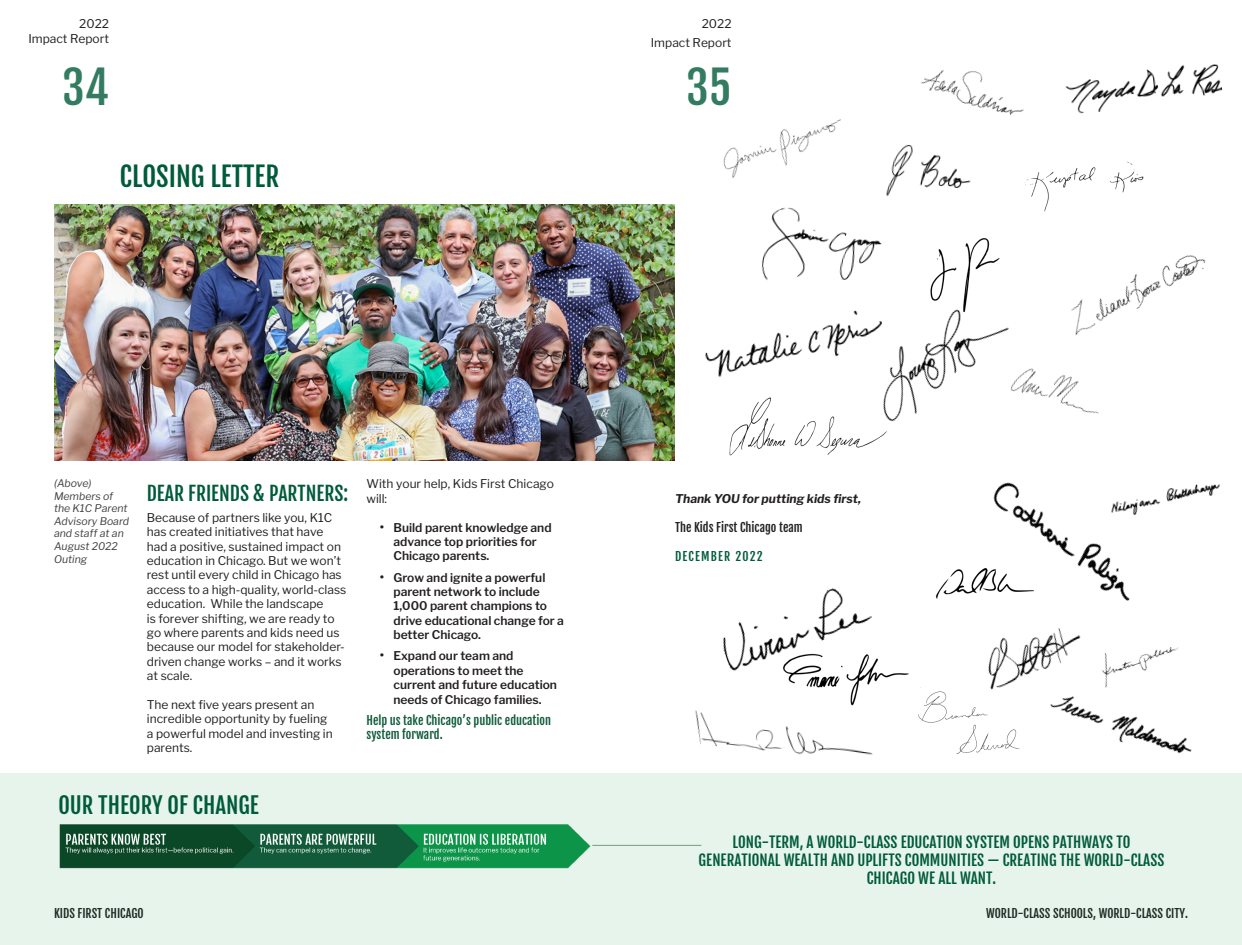
<style>
.page{position:relative;width:1242px;height:945px;background:#fff}
.page>*{position:absolute;margin:0;border:0;box-sizing:border-box;transform-origin:0 0}
.t1{font:45px "Fjalla One";color:#337c61}
.t2{font:27px "Fjalla One";color:#005b3a}
.t3{font:22.5px "Fjalla One";color:#005b3a}
.t4{font:19.5px "Fjalla One";color:#005b3a}
.t5{font:15px/18px "Fjalla One";color:#005b3a;text-align:center}
.t6{font:12px/14.4px "Libre Franklin";color:#231f20}
.t7{font:600 12px/14.4px "Libre Franklin";color:#231f20}
.t8{font:12px "Fjalla One";color:#231f20}
.t9{font:12px/14.4px "Fjalla One";color:#0e5a3a}
.t10{font:italic 700 12px "Libre Franklin";color:#231f20}
.t11{font:12px "Fjalla One";letter-spacing:.1em;color:#005b3a}
.t12{font:italic 10.5px/12.6px "Libre Franklin";color:#414042}
.s1{font-size:13.5px}
</style>
<div class="page">
<img style="left:54px;top:205px;width:621px;height:256px">
<div style="left:0;top:773px;width:1242px;height:172px;background:#e6f4ec"></div>
<img style="left:59px;top:824px;width:537px;height:45px">
<hr style="left:592px;top:845px;width:109px;height:1px;background:#779a7c">
<img style="left:705px;top:323px;width:143px;height:54px">
<img style="left:935px;top:576px;width:16px;height:23px">
<img style="left:695px;top:710px;width:178px;height:45px">
<img style="left:1104px;top:649px;width:74px;height:21px">
<img style="left:723px;top:588px;width:149px;height:83px">
<img style="left:1033px;top:369px;width:66px;height:45px">
<img style="left:918px;top:687px;width:102px;height:67px">
<img style="left:951px;top:482px;width:228px;height:167px">
<img style="left:781px;top:636px;width:128px;height:87px">
<img style="left:971px;top:601px;width:122px;height:101px">
<img style="left:891px;top:145px;width:80px;height:44px">
<img style="left:723px;top:119px;width:118px;height:59px">
<img style="left:937px;top:238px;width:63px;height:38px">
<img style="left:1024px;top:169px;width:120px;height:43px">
<img style="left:848px;top:276px;width:185px;height:146px">
<img style="left:761px;top:181px;width:156px;height:138px">
<img style="left:1046px;top:211px;width:160px;height:159px">
<img style="left:906px;top:70px;width:118px;height:81px">
<img style="left:1065px;top:64px;width:158px;height:105px">
<img style="left:1102px;top:482px;width:118px;height:69px">
<img style="left:1043px;top:670px;width:149px;height:84px">
<img style="left:729px;top:396px;width:158px;height:60px">
<p class="t6" style="left:28px;top:17px;width:82px;text-align:right">2022<br>Impact Report</p>
<h1 class="t1" style="left:62px;top:59px;width:48px">34</h1>
<p class="t2" style="left:120px;top:159px;width:161px">CLOSING LETTER</p>
<p class="t6" style="left:651px;top:15px;width:82px;line-height:18.9px;text-align:right">2022<br>Impact Report</p>
<h1 class="t1" style="left:686px;top:59px;width:47px">35</h1>
<p class="t12" style="left:54px;top:477px;width:77px">(Above)<br>Members of the K1C Parent<br>Advisory Board and staff at an<br>August 2022<br>Outing</p>
<p class="t4" style="left:147px;top:481px;width:203px">DEAR FRIENDS &amp; PARTNERS:</p>
<p class="t6" style="left:147px;top:510px;width:201px">Because of partners like you, K1C has created initiatives that have had a positive, sustained impact on education in Chicago. But we won’t rest until every child in Chicago has access to a high-quality, world-class education. While the landscape<br>is forever shifting, we are ready to go where parents and kids need us because our model for stakeholder&shy;driven change works – and it works at scale.</p>
<p class="t6" style="left:147px;top:697px;width:187px">The next five years present an incredible opportunity by fueling a powerful model and investing in parents.</p>
<p class="t3" style="left:58px;top:791px;width:202px">OUR THEORY OF CHANGE</p>
<p class="t6" style="left:366px;top:477px;width:189px">With your help, Kids First Chicago will:</p>
<p class="t7" style="left:393px;top:520px;width:160px;text-indent:-14px"><span class="s1">•</span> Build parent knowledge and advance top priorities for<br>Chicago parents.</p>
<p class="t7" style="left:393px;top:570px;width:172px;text-indent:-14px"><span class="s1">•</span> Grow and ignite a powerful parent network to include<br>1,000 parent champions to drive educational change for a better Chicago.</p>
<p class="t7" style="left:393px;top:649px;width:165px;text-indent:-14px"><span class="s1">•</span> Expand our team and operations to meet the current and future education needs of Chicago families.</p>
<p class="t9" style="left:366px;top:713px;width:186px">Help us take Chicago’s public education system forward.</p>
<p class="t10" style="left:675px;top:491px;width:188px">Thank YOU for putting kids first,</p>
<p class="t8" style="left:675px;top:520px;width:129px">The Kids First Chicago team</p>
<p class="t11" style="left:675px;top:548px;width:89px">DECEMBER 2022</p>
<p class="t5" style="left:699px;top:833px;width:467px">LONG-TERM, A WORLD-CLASS EDUCATION SYSTEM OPENS PATHWAYS TO<br>GENERATIONAL WEALTH AND UPLIFTS COMMUNITIES — CREATING THE WORLD-CLASS<br>CHICAGO WE ALL WANT.</p>
<p class="t8" style="left:54px;top:906px;width:91px">KIDS FIRST CHICAGO</p>
<p class="t8" style="left:986px;top:906px;width:203px">WORLD-CLASS SCHOOLS, WORLD-CLASS CITY.</p>
</div>
